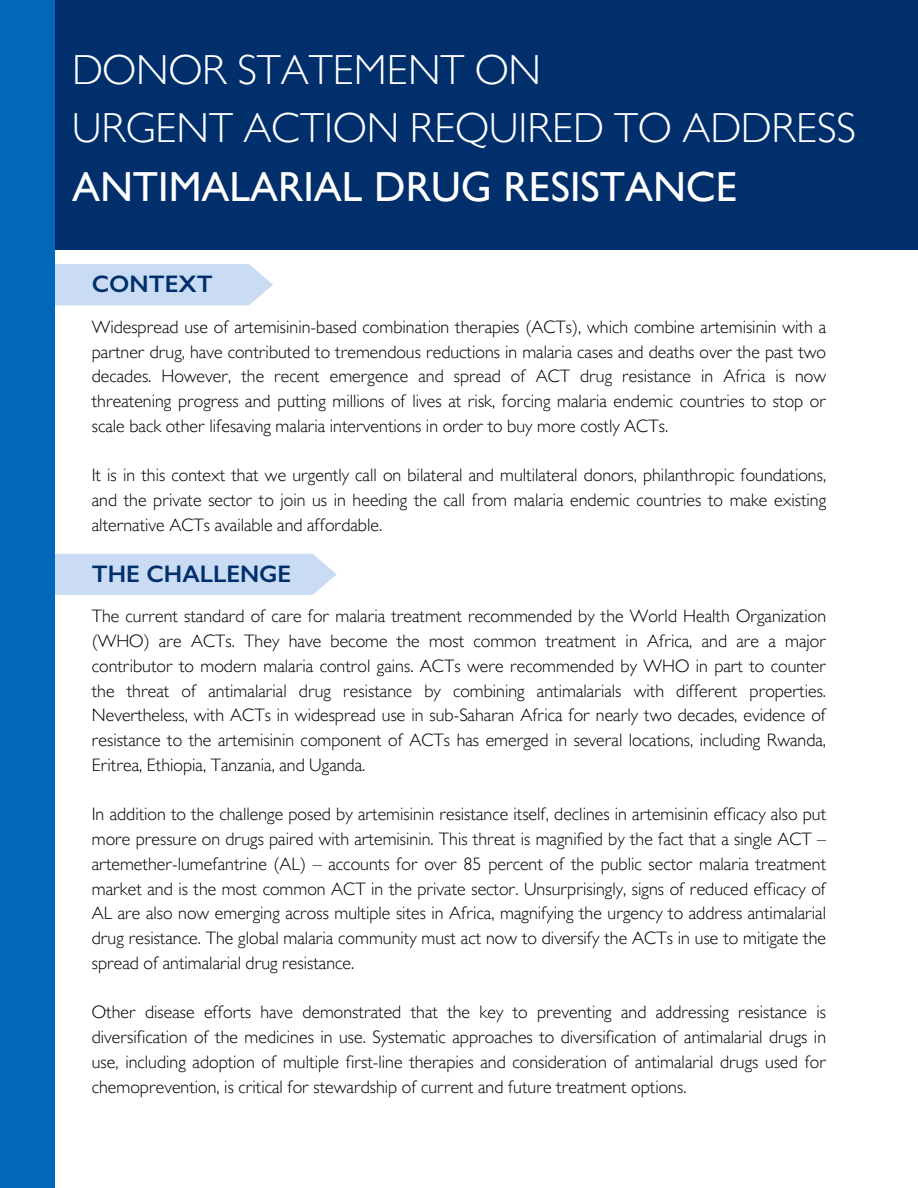
<style>
.page{position:relative;width:918px;height:1188px;background:#fff}
.page>*{position:absolute;margin:0;border:0;box-sizing:border-box;transform-origin:0 0}
.t1{font:300 42px/58.5px "Gill Sans MT Std";color:#fff}
.t2{font:600 24px "Gill Sans";color:#002f6c}
.t3{font:300 18px/24.8px "Gill Sans MT Std";color:#000;text-align:justify}
.s1{font-weight:500}
</style>
<div class="page">
<div style="left:0;top:0;width:918px;height:250px;background:#002f6c"></div>
<div style="left:0;top:0;width:55px;height:1188px;background:#0067b9"></div>
<div style="left:55px;top:264px;width:218px;height:41px;background:#cadcf4"></div>
<div style="left:55px;top:554px;width:282px;height:41px;background:#cadcf4"></div>
<h1 class="t1" style="left:72px;top:47px;width:785px">DONOR STATEMENT ON<br>URGENT ACTION REQUIRED TO ADDRESS<br><span class="s1">ANTIMALARIAL DRUG RESISTANCE</span></h1>
<h2 class="t2" style="left:92px;top:269px;width:122px">CONTEXT</h2>
<p class="t3" style="left:92px;top:317px;width:736px">Widespread use of artemisinin-based combination therapies (ACTs), which combine artemisinin with a partner drug, have contributed to tremendous reductions in malaria cases and deaths over the past two decades. However, the recent emergence and spread of ACT drug resistance in Africa is now threatening progress and putting millions of lives at risk, forcing malaria endemic countries to stop or scale back other lifesaving malaria interventions in order to buy more costly ACTs.</p>
<p class="t3" style="left:92px;top:466px;width:736px">It is in this context that we urgently call on bilateral and multilateral donors, philanthropic foundations, and the private sector to join us in heeding the call from malaria endemic countries to make existing alternative ACTs available and affordable.</p>
<h2 class="t2" style="left:92px;top:559px;width:201px">THE CHALLENGE</h2>
<p class="t3" style="left:92px;top:607px;width:736px">The current standard of care for malaria treatment recommended by the World Health Organization (WHO) are ACTs. They have become the most common treatment in Africa, and are a major contributor to modern malaria control gains. ACTs were recommended by WHO in part to counter the threat of antimalarial drug resistance by combining antimalarials with different properties.<br>Nevertheless, with ACTs in widespread use in sub-Saharan Africa for nearly two decades, evidence of resistance to the artemisinin component of ACTs has emerged in several locations, including Rwanda, Eritrea, Ethiopia, Tanzania, and Uganda.</p>
<p class="t3" style="left:92px;top:805px;width:736px">In addition to the challenge posed by artemisinin resistance itself, declines in artemisinin efficacy also put more pressure on drugs paired with artemisinin. This threat is magnified by the fact that a single ACT – artemether-lumefantrine (AL) – accounts for over 85 percent of the public sector malaria treatment market and is the most common ACT in the private sector. Unsurprisingly, signs of reduced efficacy of AL are also now emerging across multiple sites in Africa, magnifying the urgency to address antimalarial drug resistance. The global malaria community must act now to diversify the ACTs in use to mitigate the spread of antimalarial drug resistance.</p>
<p class="t3" style="left:92px;top:1003px;width:736px">Other disease efforts have demonstrated that the key to preventing and addressing resistance is diversification of the medicines in use. Systematic approaches to diversification of antimalarial drugs in use, including adoption of multiple first-line therapies and consideration of antimalarial drugs used for chemoprevention, is critical for stewardship of current and future treatment options.</p>
</div>
